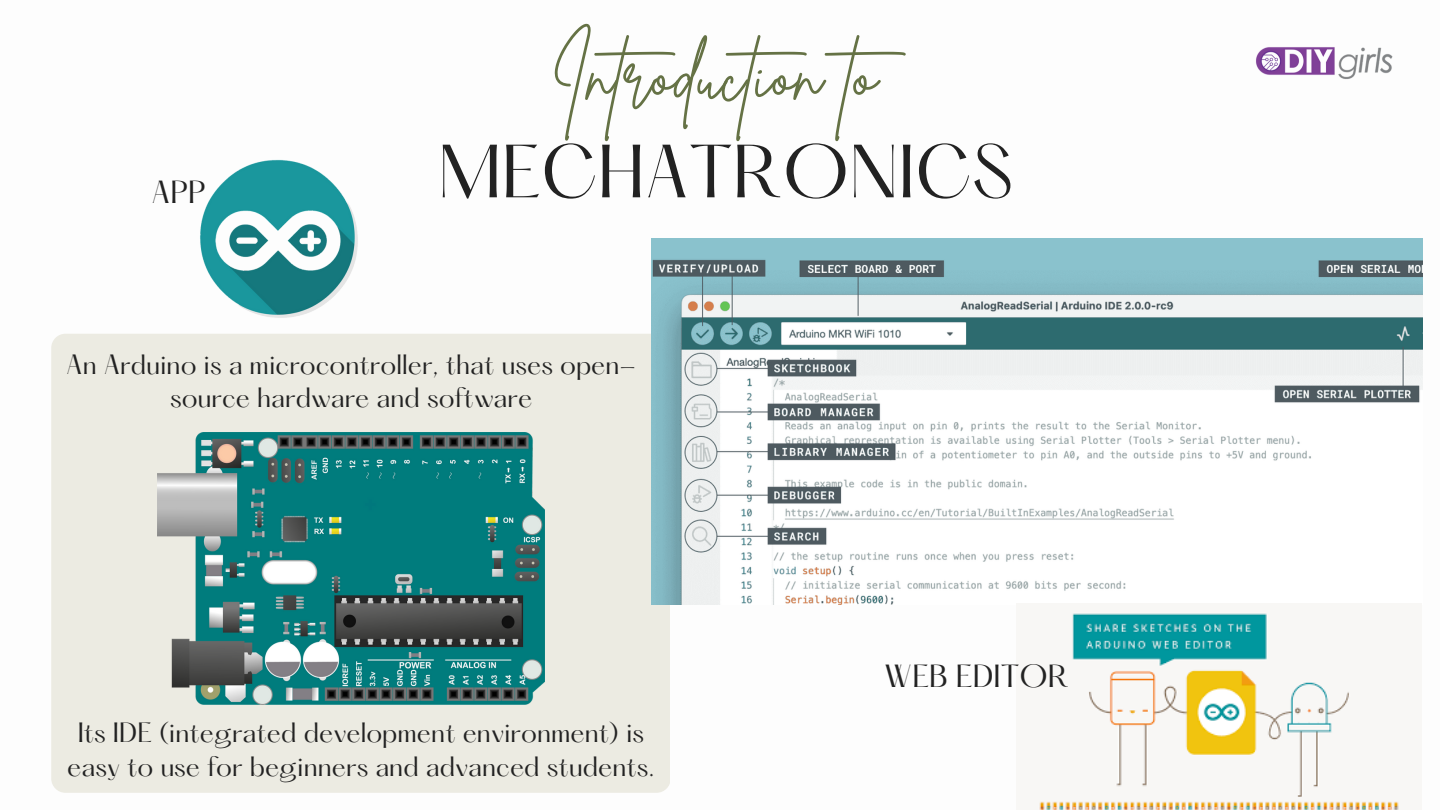
<style>
.page{position:relative;width:1440px;height:810px;background:#fff}
.page>*{position:absolute;margin:0;border:0;box-sizing:border-box;transform-origin:0 0}
.t1{font:72.2px "Brittany Signature";color:#657245}
.t2{font:65.8px "Hatton";color:#222}
.t3{font:28px "Hatton";color:#222}
.t4{font:24.4px/33.7px "Hatton";color:#222;text-align:center}
</style>
<div class="page">
<div style="left:51px;top:334px;width:619px;height:459px;background:#ecebe2;border-radius:14px"></div>
<img style="left:158px;top:433px;width:387px;height:271px">
<img style="left:651px;top:239px;width:771px;height:365px">
<img style="left:200px;top:159px;width:158px;height:159px">
<img style="left:1039px;top:613px;width:360px;height:197px">
<img style="left:1256px;top:47px;width:137px;height:32px">
<p class="t3" style="left:152px;top:179px;width:56px">APP</p>
<h1 class="t1" style="left:551px;top:27px;width:376px">Introduction to</h1>
<h2 class="t2" style="left:438px;top:141px;width:576px">MECHATRONICS</h2>
<p class="t4" style="left:66px;top:350px;width:571px">An Arduino is a microcontroller, that uses open&shy;source hardware and software</p>
<p class="t4" style="left:67px;top:719px;width:589px">Its IDE (integrated development environment) is easy to use for beginners and advanced students.</p>
<p class="t3" style="left:884px;top:663px;width:186px">WEB EDITOR</p>
</div>
